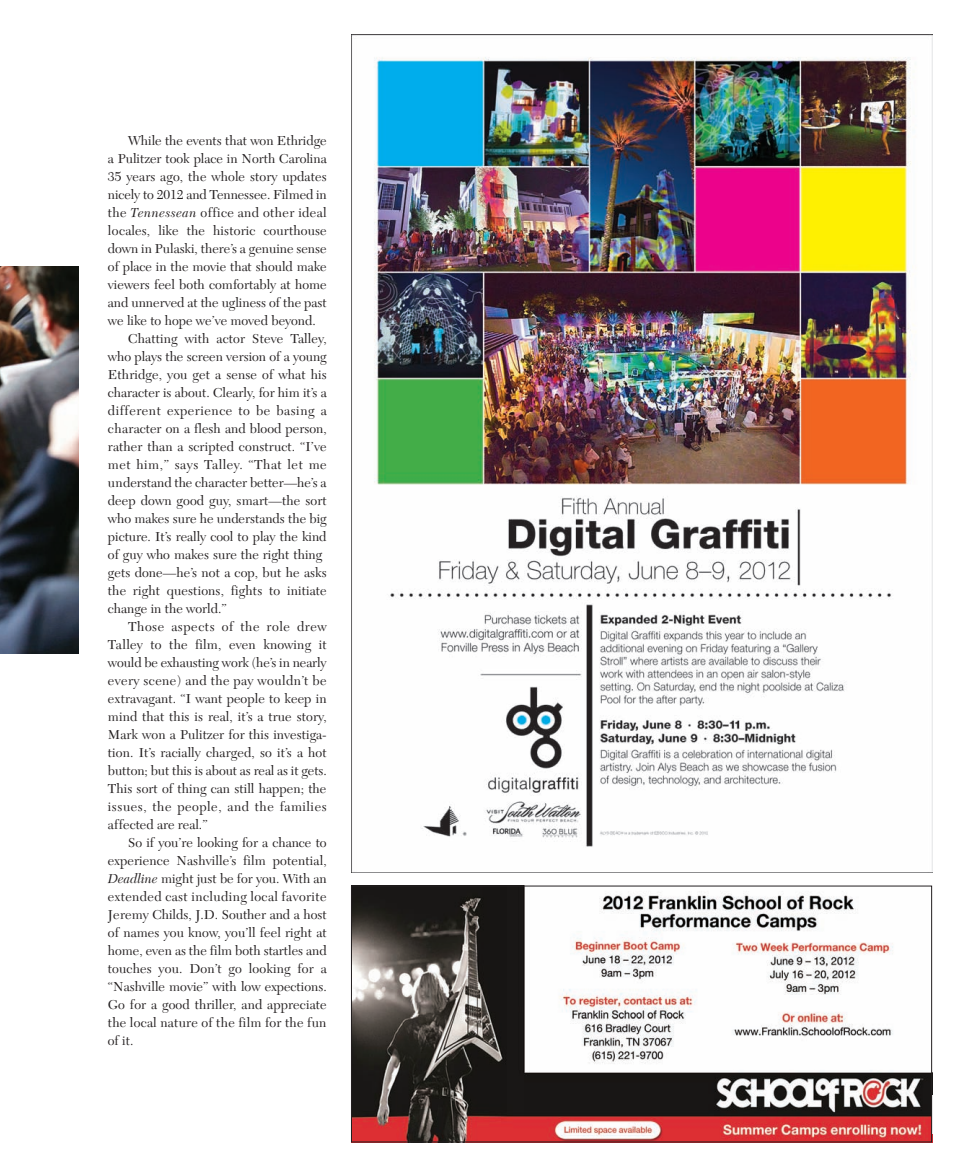
<style>
.page{position:relative;width:972px;height:1174px;background:#fff}
.page>*{position:absolute;margin:0;border:0;box-sizing:border-box;transform-origin:0 0}
.t1{font:13.5px "New Caledonia";letter-spacing:.005em;color:#231f20}
.t2{font:13.5px "New Caledonia";letter-spacing:.04em;color:#231f20}
.t3{font:13.5px "New Caledonia";letter-spacing:.03em;color:#231f20}
.s1{font-style:italic}
</style>
<div class="page">
<img style="left:351px;top:35px;width:580px;height:837px">
<img style="left:353px;top:887px;width:576px;height:253px">
<div style="left:351px;top:885px;width:580px;height:257px;border:1px solid #231f20"></div>
<img style="left:0;top:266px;width:79px;height:387px">
<p class="t1" style="left:128px;top:135px;width:200px">While the events that won Ethridge</p>
<p class="t1" style="left:108px;top:153px;width:220px">a Pulitzer took place in North Carolina</p>
<p class="t1" style="left:108px;top:171px;width:220px">35 years ago, the whole story updates</p>
<p class="t1" style="left:108px;top:189px;width:220px">nicely to 2012 and Tennessee. Filmed in</p>
<p class="t3" style="left:108px;top:207px;width:220px">the <span class="s1">Tennessean</span> office and other ideal</p>
<p class="t1" style="left:108px;top:225px;width:220px">locales, like the historic courthouse</p>
<p class="t1" style="left:108px;top:243px;width:220px">down in Pulaski, there’s a genuine sense</p>
<p class="t1" style="left:108px;top:261px;width:220px">of place in the movie that should make</p>
<p class="t1" style="left:108px;top:279px;width:220px">viewers feel both comfortably at home</p>
<p class="t1" style="left:108px;top:297px;width:220px">and unnerved at the ugliness of the past</p>
<p class="t1" style="left:108px;top:315px;width:209px">we like to hope we’ve moved beyond.</p>
<p class="t1" style="left:128px;top:333px;width:200px">Chatting with actor Steve Talley,</p>
<p class="t1" style="left:108px;top:351px;width:220px">who plays the screen version of a young</p>
<p class="t1" style="left:108px;top:369px;width:220px">Ethridge, you get a sense of what his</p>
<p class="t1" style="left:108px;top:387px;width:220px">character is about. Clearly, for him it’s a</p>
<p class="t2" style="left:108px;top:405px;width:220px">different experience to be basing a</p>
<p class="t1" style="left:108px;top:423px;width:220px">character on a flesh and blood person,</p>
<p class="t1" style="left:108px;top:441px;width:220px">rather than a scripted construct. “I’ve</p>
<p class="t2" style="left:108px;top:459px;width:220px">met him,” says Talley. “That let me</p>
<p class="t1" style="left:108px;top:477px;width:220px">understand the character better—he’s a</p>
<p class="t1" style="left:108px;top:495px;width:220px">deep down good guy, smart—the sort</p>
<p class="t1" style="left:108px;top:513px;width:220px">who makes sure he understands the big</p>
<p class="t1" style="left:108px;top:531px;width:220px">picture. It’s really cool to play the kind</p>
<p class="t1" style="left:108px;top:549px;width:216px">of guy who makes sure the right thing</p>
<p class="t1" style="left:108px;top:567px;width:220px">gets done—he’s not a cop, but he asks</p>
<p class="t1" style="left:108px;top:585px;width:220px">the right questions, fights to initiate</p>
<p class="t1" style="left:108px;top:603px;width:120px">change in the world.”</p>
<p class="t2" style="left:128px;top:621px;width:200px">Those aspects of the role drew</p>
<p class="t1" style="left:108px;top:639px;width:220px">Talley to the film, even knowing it</p>
<p class="t1" style="left:108px;top:657px;width:220px">would be exhausting work (he’s in nearly</p>
<p class="t3" style="left:108px;top:675px;width:220px">every scene) and the pay wouldn’t be</p>
<p class="t1" style="left:108px;top:693px;width:220px">extravagant. “I want people to keep in</p>
<p class="t1" style="left:108px;top:711px;width:220px">mind that this is real, it’s a true story,</p>
<p class="t1" style="left:108px;top:729px;width:220px">Mark won a Pulitzer for this investiga-</p>
<p class="t1" style="left:108px;top:747px;width:220px">tion. It’s racially charged, so it’s a hot</p>
<p class="t1" style="left:108px;top:765px;width:220px">button; but this is about as real as it gets.</p>
<p class="t1" style="left:108px;top:783px;width:220px">This sort of thing can still happen; the</p>
<p class="t2" style="left:108px;top:801px;width:220px">issues, the people, and the families</p>
<p class="t1" style="left:108px;top:819px;width:101px">affected are real.”</p>
<p class="t1" style="left:128px;top:837px;width:200px">So if you’re looking for a chance to</p>
<p class="t1" style="left:108px;top:855px;width:220px">experience Nashville’s film potential,</p>
<p class="t1" style="left:108px;top:873px;width:220px"><span class="s1">Deadline</span> might just be for you. With an</p>
<p class="t3" style="left:108px;top:891px;width:220px">extended cast including local favorite</p>
<p class="t1" style="left:108px;top:909px;width:220px">Jeremy Childs, J.D. Souther and a host</p>
<p class="t1" style="left:108px;top:927px;width:220px">of names you know, you’ll feel right at</p>
<p class="t1" style="left:108px;top:945px;width:220px">home, even as the film both startles and</p>
<p class="t1" style="left:108px;top:963px;width:220px">touches you. Don’t go looking for a</p>
<p class="t1" style="left:108px;top:981px;width:220px">“Nashville movie” with low expections.</p>
<p class="t1" style="left:108px;top:999px;width:220px">Go for a good thriller, and appreciate</p>
<p class="t1" style="left:108px;top:1017px;width:220px">the local nature of the film for the fun</p>
<p class="t1" style="left:108px;top:1035px;width:27px">of it.</p>
</div>
